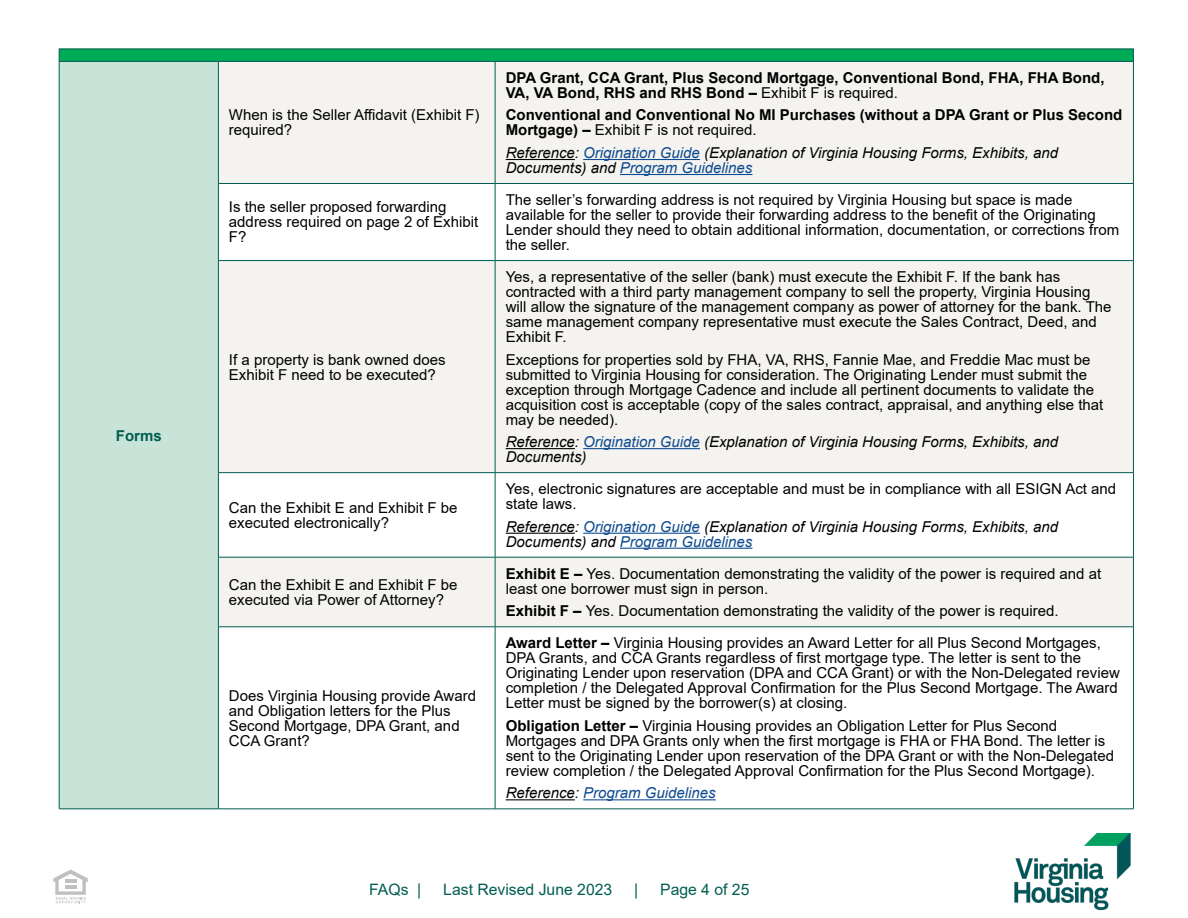
<style>
.page{position:relative;width:1188px;height:918px;background:#fff}
.page>*{position:absolute;margin:0;border:0;box-sizing:border-box;transform-origin:0 0}
.t1{font:15.75px "Arial";color:#005e51}
.t2{font:15px/15px "Arial";color:#000}
.t3{font:italic 15px/15px "Arial";color:#000}
.t4{font:700 15px/15px "Arial";color:#000}
.t5{font:italic 15px "Arial";color:#0e4b90}
.t6{font:700 15px "Arial";color:#005e51}
.s1{font-weight:400}
.s2{color:#0e4b90}
.s3{font-weight:700}
.s4{color:#000}
</style>
<div class="page">
<img style="left:1014px;top:833px;width:117px;height:78px">
<svg style="left:53px;top:870px;width:35px;height:33px"></svg>
<div style="left:59px;top:49px;width:1075px;height:13px;background:#00ab57;border:1px solid #005e51"></div>
<div style="left:59px;top:61px;width:159px;height:748px;background:#c8e4d9"></div>
<svg style="left:219px;top:62px;width:914px;height:565px;fill:#f4f3f0"></svg>
<hr style="left:59px;top:61px;width:159px;height:1px;background:#005e51">
<hr style="left:59px;top:62px;width:1px;height:121px;background:#005e51">
<hr style="left:218px;top:62px;width:1px;height:121px;background:#005e51">
<hr style="left:495px;top:62px;width:1px;height:121px;background:#005e51">
<hr style="left:1133px;top:62px;width:1px;height:121px;background:#005e51">
<hr style="left:59px;top:183px;width:1px;height:78px;background:#005e51">
<hr style="left:59px;top:261px;width:1px;height:212px;background:#005e51">
<hr style="left:59px;top:473px;width:1px;height:84px;background:#005e51">
<hr style="left:59px;top:557px;width:1px;height:70px;background:#005e51">
<hr style="left:59px;top:627px;width:1px;height:182px;background:#005e51">
<hr style="left:218px;top:184px;width:1px;height:76px;background:#005e51">
<hr style="left:495px;top:184px;width:1px;height:76px;background:#005e51">
<hr style="left:1133px;top:184px;width:1px;height:76px;background:#005e51">
<hr style="left:218px;top:472px;width:277px;height:1px;background:#005e51">
<hr style="left:218px;top:473px;width:1px;height:84px;background:#005e51">
<hr style="left:495px;top:472px;width:639px;height:1px;background:#005e51">
<hr style="left:495px;top:473px;width:1px;height:84px;background:#005e51">
<hr style="left:1133px;top:473px;width:1px;height:84px;background:#005e51">
<hr style="left:218px;top:557px;width:277px;height:1px;background:#005e51">
<hr style="left:218px;top:557px;width:1px;height:70px;background:#005e51">
<hr style="left:495px;top:557px;width:639px;height:1px;background:#005e51">
<hr style="left:495px;top:557px;width:1px;height:70px;background:#005e51">
<hr style="left:1133px;top:557px;width:1px;height:70px;background:#005e51">
<hr style="left:59px;top:809px;width:159px;height:1px;background:#005e51">
<hr style="left:218px;top:61px;width:277px;height:1px;background:#005e51">
<hr style="left:495px;top:61px;width:639px;height:1px;background:#005e51">
<hr style="left:218px;top:183px;width:277px;height:1px;background:#005e51">
<hr style="left:495px;top:183px;width:639px;height:1px;background:#005e51">
<hr style="left:218px;top:260px;width:277px;height:1px;background:#005e51">
<hr style="left:218px;top:261px;width:1px;height:211px;background:#005e51">
<hr style="left:495px;top:260px;width:639px;height:1px;background:#005e51">
<hr style="left:495px;top:261px;width:1px;height:211px;background:#005e51">
<hr style="left:1133px;top:261px;width:1px;height:211px;background:#005e51">
<hr style="left:218px;top:627px;width:277px;height:1px;background:#005e51">
<hr style="left:495px;top:627px;width:639px;height:1px;background:#005e51">
<hr style="left:218px;top:627px;width:1px;height:182px;background:#005e51">
<hr style="left:495px;top:627px;width:1px;height:182px;background:#005e51">
<hr style="left:1133px;top:627px;width:1px;height:182px;background:#005e51">
<hr style="left:218px;top:809px;width:277px;height:1px;background:#005e51">
<hr style="left:495px;top:809px;width:639px;height:1px;background:#005e51">
<hr style="left:506px;top:159px;width:69px;height:1px;background:#000">
<hr style="left:583px;top:159px;width:117px;height:1px;background:#0e4b90">
<hr style="left:620px;top:174px;width:132px;height:1px;background:#0e4b90">
<hr style="left:506px;top:448px;width:69px;height:1px;background:#000">
<hr style="left:583px;top:448px;width:117px;height:1px;background:#0e4b90">
<hr style="left:506px;top:533px;width:69px;height:1px;background:#000">
<hr style="left:583px;top:533px;width:117px;height:1px;background:#0e4b90">
<hr style="left:620px;top:548px;width:132px;height:1px;background:#0e4b90">
<hr style="left:506px;top:799px;width:69px;height:1px;background:#000">
<hr style="left:583px;top:799px;width:133px;height:1px;background:#0e4b90">
<p class="t6" style="left:116px;top:425px;width:47px">Forms</p>
<p class="t2" style="left:229px;top:108px;width:252px">When is the Seller Affidavit (Exhibit F) required?</p>
<p class="t4" style="left:506px;top:70px;width:600px">DPA Grant, CCA Grant, Plus Second Mortgage, Conventional Bond, FHA, FHA Bond,<br>VA, VA Bond, RHS and RHS Bond – <span class="s1">Exhibit F is required.</span></p>
<p class="t4" style="left:506px;top:108px;width:618px">Conventional and Conventional No MI Purchases (without a DPA Grant or Plus Second<br>Mortgage) – <span class="s1">Exhibit F is not required.</span></p>
<p class="t3" style="left:506px;top:145px;width:554px">Reference: <span class="s2">Origination Guide</span> (Explanation of Virginia Housing Forms, Exhibits, and<br>Documents) and <span class="s2">Program Guidelines</span></p>
<p class="t2" style="left:229px;top:200px;width:251px">Is the seller proposed forwarding address required on page 2 of Exhibit<br>F?</p>
<p class="t2" style="left:506px;top:192px;width:615px">The seller’s forwarding address is not required by Virginia Housing but space is made available for the seller to provide their forwarding address to the benefit of the Originating Lender should they need to obtain additional information, documentation, or corrections from the seller.</p>
<p class="t2" style="left:229px;top:352px;width:218px">If a property is bank owned does<br>Exhibit F need to be executed?</p>
<p class="t2" style="left:229px;top:500px;width:230px">Can the Exhibit E and Exhibit F be executed electronically?</p>
<p class="t2" style="left:506px;top:269px;width:607px">Yes, a representative of the seller (bank) must execute the Exhibit F. If the bank has contracted with a third party management company to sell the property, Virginia Housing will allow the signature of the management company as power of attorney for the bank. The same management company representative must execute the Sales Contract, Deed, and Exhibit F.</p>
<p class="t2" style="left:506px;top:352px;width:599px">Exceptions for properties sold by FHA, VA, RHS, Fannie Mae, and Freddie Mac must be submitted to Virginia Housing for consideration. The Originating Lender must submit the exception through Mortgage Cadence and include all pertinent documents to validate the acquisition cost is acceptable (copy of the sales contract, appraisal, and anything else that may be needed).</p>
<p class="t3" style="left:506px;top:435px;width:554px">Reference: <span class="s2">Origination Guide</span> (Explanation of Virginia Housing Forms, Exhibits, and<br>Documents)</p>
<p class="t2" style="left:506px;top:481px;width:612px">Yes, electronic signatures are acceptable and must be in compliance with all ESIGN Act and state laws.</p>
<p class="t3" style="left:506px;top:519px;width:554px">Reference: <span class="s2">Origination Guide</span> (Explanation of Virginia Housing Forms, Exhibits, and<br>Documents) and <span class="s2">Program Guidelines</span></p>
<p class="t2" style="left:229px;top:577px;width:230px">Can the Exhibit E and Exhibit F be executed via Power of Attorney?</p>
<p class="t2" style="left:506px;top:566px;width:597px"><span class="s3">Exhibit E –</span> Yes. Documentation demonstrating the validity of the power is required and at least one borrower must sign in person.</p>
<p class="t2" style="left:506px;top:603px;width:555px"><span class="s3">Exhibit F –</span> Yes. Documentation demonstrating the validity of the power is required.</p>
<p class="t2" style="left:229px;top:688px;width:249px">Does Virginia Housing provide Award and Obligation letters for the Plus<br>Second Mortgage, DPA Grant, and<br>CCA Grant?</p>
<p class="t2" style="left:506px;top:635px;width:616px"><span class="s3">Award Letter –</span> Virginia Housing provides an Award Letter for all Plus Second Mortgages, DPA Grants, and CCA Grants regardless of first mortgage type. The letter is sent to the Originating Lender upon reservation (DPA and CCA Grant) or with the Non-Delegated review completion / the Delegated Approval Confirmation for the Plus Second Mortgage. The Award Letter must be signed by the borrower(s) at closing.</p>
<p class="t2" style="left:506px;top:718px;width:610px"><span class="s3">Obligation Letter –</span> Virginia Housing provides an Obligation Letter for Plus Second Mortgages and DPA Grants only when the first mortgage is FHA or FHA Bond. The letter is sent to the Originating Lender upon reservation of the DPA Grant or with the Non-Delegated review completion / the Delegated Approval Confirmation for the Plus Second Mortgage).</p>
<p class="t5" style="left:506px;top:783px;width:212px"><span class="s4">Reference:</span> Program Guidelines</p>
<p class="t1" style="left:369px;top:879px;width:54px">FAQs |</p>
<p class="t1" style="left:443px;top:879px;width:170px">Last Revised June 2023</p>
<p class="t1" style="left:634px;top:879px;width:6px">|</p>
<p class="t1" style="left:660px;top:879px;width:91px">Page 4 of 25</p>
</div>
